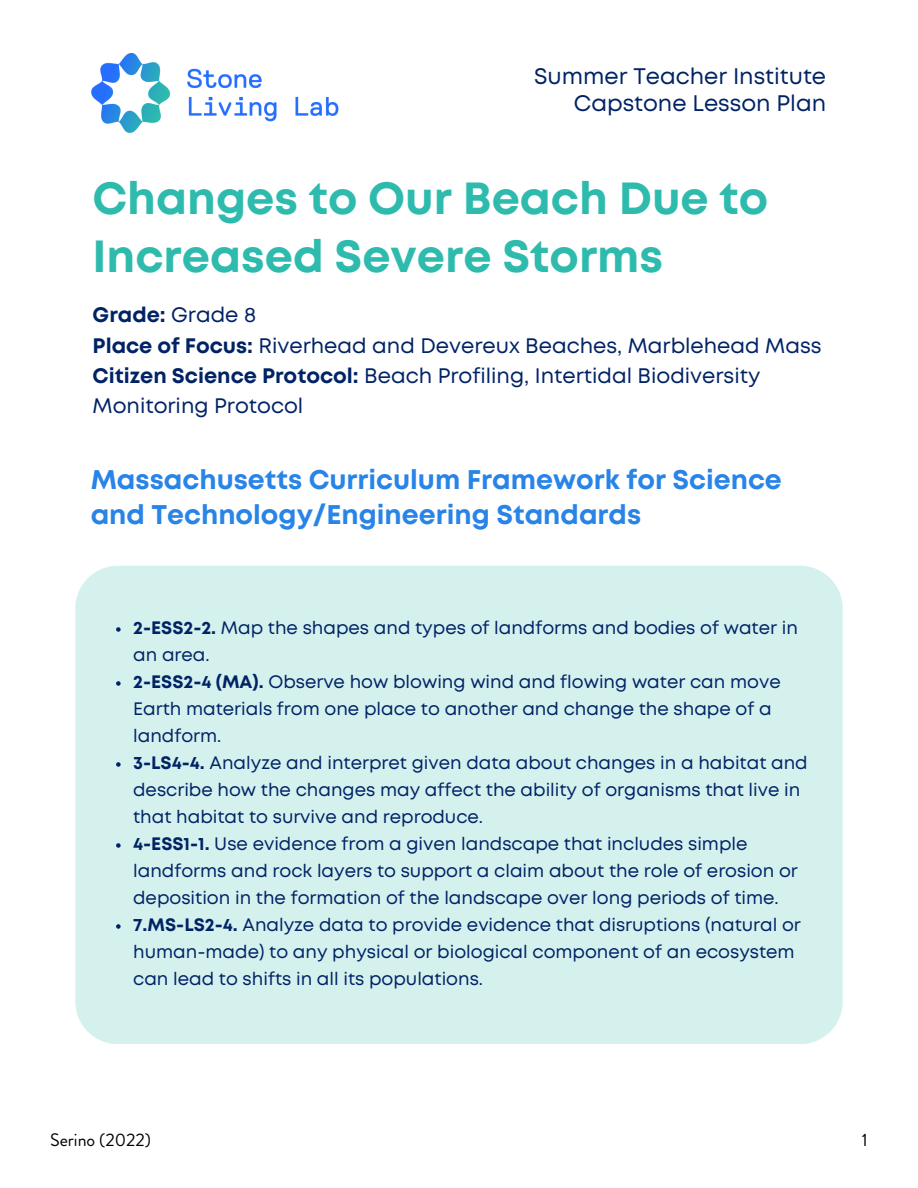
<style>
.page{position:relative;width:918px;height:1188px;background:#fff}
.page>*{position:absolute;margin:0;border:0;box-sizing:border-box;transform-origin:0 0}
.t1{font:700 45px/57.3px "Mont";color:#2ebbad}
.t2{font:700 27px/34.8px "Mont";color:#2884e7}
.t3{font:22.5px "Mont";color:#002366}
.t4{font:21px/30.3px "Mont";color:#002366}
.t5{font:700 21px "Mont";color:#002366}
.t6{font:18px/27px "Mont";color:#002366}
.t7{font:18px "Brandon Grotesque";color:#000}
.s1{font-weight:400}
.s2{font-weight:700}
</style>
<div class="page">
<img style="left:92px;top:54px;width:246px;height:79px">
<div style="left:75px;top:566px;width:768px;height:478px;background:#d5f1ee"></div>
<svg style="left:116px;top:627px;width:5px;height:5px"></svg>
<svg style="left:116px;top:681px;width:5px;height:5px"></svg>
<svg style="left:116px;top:762px;width:5px;height:5px"></svg>
<svg style="left:116px;top:843px;width:5px;height:5px"></svg>
<svg style="left:116px;top:924px;width:5px;height:5px"></svg>
<p class="t3" style="left:534px;top:67px;width:294px">Summer Teacher Institute</p>
<p class="t3" style="left:574px;top:94px;width:254px">Capstone Lesson Plan</p>
<p class="t1" style="left:93px;top:173px;width:677px">Changes to Our Beach Due to<br>Increased Severe Storms</p>
<p class="t5" style="left:93px;top:307px;width:165px">Grade: <span class="s1">Grade 8</span></p>
<p class="t4" style="left:93px;top:332px;width:730px"><span class="s2">Place of Focus:</span> Riverhead and Devereux Beaches, Marblehead Mass</p>
<p class="t4" style="left:93px;top:362px;width:669px"><span class="s2">Citizen Science Protocol:</span> Beach Profiling, Intertidal Biodiversity<br>Monitoring Protocol</p>
<p class="t2" style="left:91px;top:465px;width:693px">Massachusetts Curriculum Framework for Science and Technology/Engineering Standards</p>
<p class="t6" style="left:133px;top:616px;width:666px"><span class="s2">2-ESS2-2.</span> Map the shapes and types of landforms and bodies of water in an area.</p>
<p class="t6" style="left:133px;top:670px;width:649px"><span class="s2">2-ESS2-4 (MA).</span> Observe how blowing wind and flowing water can move<br>Earth materials from one place to another and change the shape of a landform.</p>
<p class="t6" style="left:133px;top:751px;width:676px"><span class="s2">3-LS4-4.</span> Analyze and interpret given data about changes in a habitat and describe how the changes may affect the ability of organisms that live in that habitat to survive and reproduce.</p>
<p class="t6" style="left:133px;top:832px;width:666px"><span class="s2">4-ESS1-1.</span> Use evidence from a given landscape that includes simple landforms and rock layers to support a claim about the role of erosion or deposition in the formation of the landscape over long periods of time.</p>
<p class="t6" style="left:133px;top:913px;width:669px"><span class="s2">7.MS-LS2-4.</span> Analyze data to provide evidence that disruptions (natural or human-made) to any physical or biological component of an ecosystem can lead to shifts in all its populations.</p>
<p class="t7" style="left:50px;top:1127px;width:102px">Serino (2022)</p>
<p class="t7" style="left:862px;top:1127px;width:7px">1</p>
</div>
